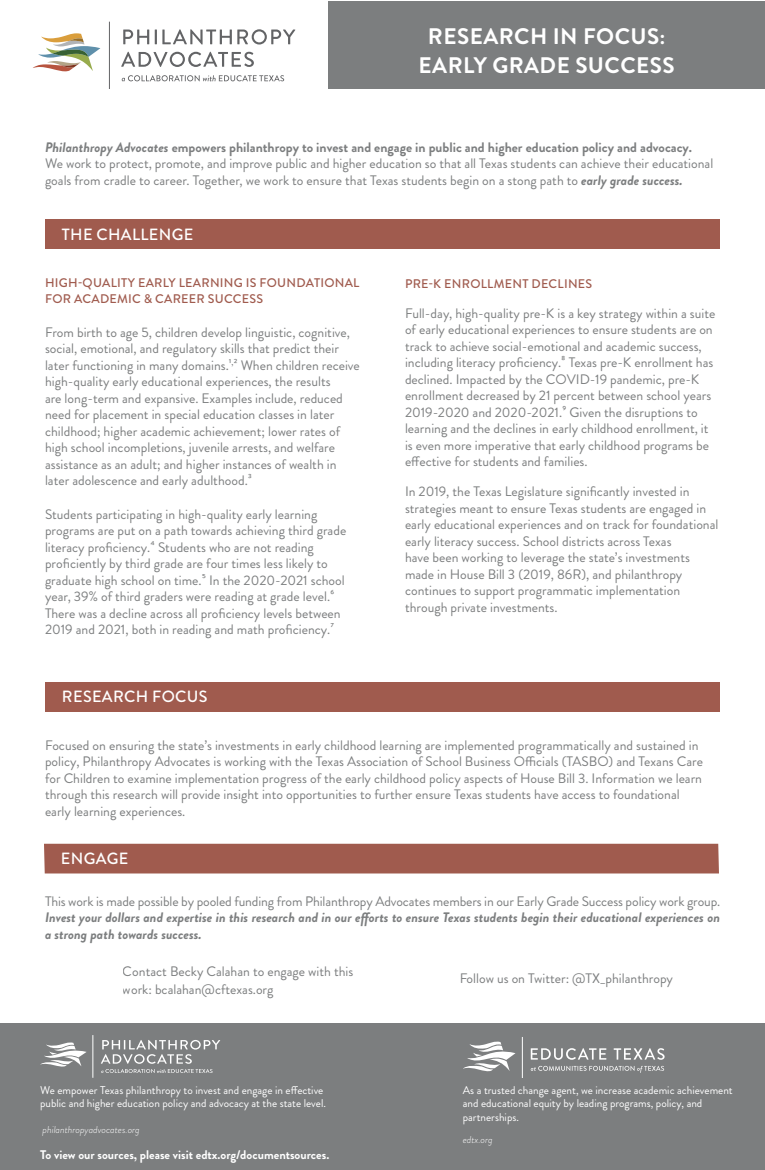
<style>
.page{position:relative;width:765px;height:1170px;background:#fff}
.page>*{position:absolute;margin:0;border:0;box-sizing:border-box;transform-origin:0 0}
.Subhead{font:700 22.5px "Brandon Grotesque";letter-spacing:.02em;color:#fff}
.White_Header{font:500 16.25px "Brandon Grotesque";letter-spacing:.02em;color:#fff}
.Body{font:13.75px/16.5px "Brandon Grotesque";color:#7c7e7f}
.Body_Subhead{font:13.75px/16.5px "Brandon Grotesque";color:#7c7e7f}
.Body-2{font:italic 700 13.75px/16.5px "Brandon Grotesque";color:#7c7e7f;text-align:justify}
.Body_Subhead-2{font:500 12.5px/16.5px "Brandon Grotesque";letter-spacing:.02em;color:#a05b4e}
.Footer_Text{font:700 12.5px "Brandon Grotesque";color:#fff}
.Body-3{font:500 12.5px "Brandon Grotesque";letter-spacing:.02em;color:#a05b4e}
.Footer_Text-2{font:11.25px/13.5px "Brandon Grotesque";color:#fff}
.Footer_Text-3{font:italic 300 10px "Brandon Grotesque";color:#fff}
.s1{font-weight:700;font-style:italic}
.s2{font-weight:700}
.s3{font-weight:400;font-style:normal}
</style>
<div class="page">
<div style="left:328px;top:1px;width:437px;height:88px;background:#7c7e7f"></div>
<svg style="left:33px;top:33px;width:67px;height:39px"></svg>
<svg style="left:123px;top:30px;width:26px;height:14px"></svg>
<svg style="left:155px;top:29px;width:140px;height:16px"></svg>
<svg style="left:121px;top:52px;width:133px;height:15px"></svg>
<hr style="left:109px;top:22px;width:1px;height:67px;background:#636466">
<svg style="left:122px;top:75px;width:162px;height:6px"></svg>
<div style="left:45px;top:220px;width:675px;height:29px;background:#a05b4e"></div>
<div style="left:45px;top:682px;width:675px;height:30px;background:#a05b4e"></div>
<div style="left:0;top:1023px;width:765px;height:147px;background:#7c7e7f"></div>
<svg style="left:463px;top:1041px;width:52px;height:31px"></svg>
<hr style="left:522px;top:1037px;width:1px;height:41px;background:#fff">
<svg style="left:531px;top:1048px;width:75px;height:12px"></svg>
<svg style="left:614px;top:1048px;width:51px;height:12px"></svg>
<svg style="left:531px;top:1066px;width:133px;height:7px"></svg>
<svg style="left:40px;top:1042px;width:46px;height:25px"></svg>
<hr style="left:93px;top:1035px;width:1px;height:43px;background:#fff">
<svg style="left:101px;top:1040px;width:119px;height:33px"></svg>
<div style="left:44px;top:843px;width:675px;height:30px;background:#a05b4e"></div>
<p class="Subhead" style="left:428px;top:20px;width:239px">RESEARCH IN FOCUS:</p>
<p class="Subhead" style="left:419px;top:50px;width:258px">EARLY GRADE SUCCESS</p>
<p class="Body" style="left:45px;top:139px;width:670px"><span class="s1">Philanthropy Advocates</span> <span class="s2">empowers philanthropy to invest and engage in public and higher education policy and advocacy.<br></span>We work to protect, promote, and improve public and higher education so that all Texas students can achieve their educational goals from cradle to career. Together, we work to ensure that Texas students begin on a stong path to <span class="s1">early grade success.</span></p>
<p class="White_Header" style="left:62px;top:223px;width:133px">THE CHALLENGE</p>
<p class="Body_Subhead-2" style="left:45px;top:275px;width:316px">HIGH-QUALITY EARLY LEARNING IS FOUNDATIONAL<br>FOR ACADEMIC &amp; CAREER SUCCESS</p>
<p class="Body_Subhead" style="left:45px;top:324px;width:316px">From birth to age 5, children develop linguistic, cognitive, social, emotional, and regulatory skills that predict their later functioning in many domains.¹<sup>,</sup>² When children receive high-quality early educational experiences, the results<br>are long-term and expansive. Examples include, reduced need for placement in special education classes in later childhood; higher academic achievement; lower rates of high school incompletions, juvenile arrests, and welfare assistance as an adult; and higher instances of wealth in later adolescence and early adulthood.³</p>
<p class="Body_Subhead" style="left:45px;top:506px;width:303px">Students participating in high-quality early learning programs are put on a path towards achieving third grade literacy proficiency.⁴ Students who are not reading proficiently by third grade are four times less likely to graduate high school on time.⁵ In the 2020-2021 school year, 39% of third graders were reading at grade level.⁶<br>There was a decline across all proficiency levels between 2019 and 2021, both in reading and math proficiency.⁷</p>
<p class="White_Header" style="left:62px;top:686px;width:147px">RESEARCH FOCUS</p>
<p class="Body-3" style="left:405px;top:275px;width:189px">PRE-K ENROLLMENT DECLINES</p>
<p class="Body" style="left:405px;top:305px;width:312px">Full-day, high-quality pre-K is a key strategy within a suite of early educational experiences to ensure students are on track to achieve social-emotional and academic success, including literacy proficiency.⁸ Texas pre-K enrollment has declined. Impacted by the COVID-19 pandemic, pre-K enrollment decreased by 21 percent between school years 2019-2020 and 2020-2021.⁹ Given the disruptions to learning and the declines in early childhood enrollment, it is even more imperative that early childhood programs be effective for students and families.</p>
<p class="Body" style="left:405px;top:483px;width:315px">In 2019, the Texas Legislature significantly invested in strategies meant to ensure Texas students are engaged in early educational experiences and on track for foundational early literacy success. School districts across Texas<br>have been working to leverage the state’s investments made in House Bill 3 (2019, 86R), and philanthropy continues to support programmatic implementation through private investments.</p>
<p class="Body" style="left:45px;top:737px;width:660px">Focused on ensuring the state’s investments in early childhood learning are implemented programmatically and sustained in policy, Philanthropy Advocates is working with the Texas Association of School Business Officials (TASBO) and Texans Care for Children to examine implementation progress of the early childhood policy aspects of House Bill 3. Information we learn through this research will provide insight into opportunities to further ensure Texas students have access to foundational early learning experiences.</p>
<p class="White_Header" style="left:61px;top:847px;width:69px">ENGAGE</p>
<p class="Body-2" style="left:45px;top:893px;width:677px"><span class="s3">This work is made possible by pooled funding from Philanthropy Advocates members in our Early Grade Success policy work group.<br></span>Invest your dollars and expertise in this research and in our efforts to ensure Texas students begin their educational experiences on a strong path towards success.</p>
<p class="Body_Subhead" style="left:123px;top:962px;width:232px;line-height:18.8px">Contact Becky Calahan to engage with this work: bcalahan@cftexas.org</p>
<p class="Body_Subhead" style="left:459px;top:970px;width:215px">Follow us on Twitter: @TX_philanthropy</p>
<p class="Footer_Text-2" style="left:40px;top:1083px;width:287px">We empower Texas philanthropy to invest and engage in effective public and higher education policy and advocacy at the state level.</p>
<p class="Footer_Text" style="left:40px;top:1146px;width:291px">To view our sources, please visit edtx.org/documentsources.</p>
<p class="Footer_Text-3" style="left:43px;top:1122px;width:99px">philanthropyadvocates.org</p>
<p class="Footer_Text-2" style="left:463px;top:1083px;width:271px">As a trusted change agent, we increase academic achievement and educational equity by leading programs, policy, and partnerships.</p>
<p class="Footer_Text-3" style="left:463px;top:1133px;width:31px">edtx.org</p>
</div>
